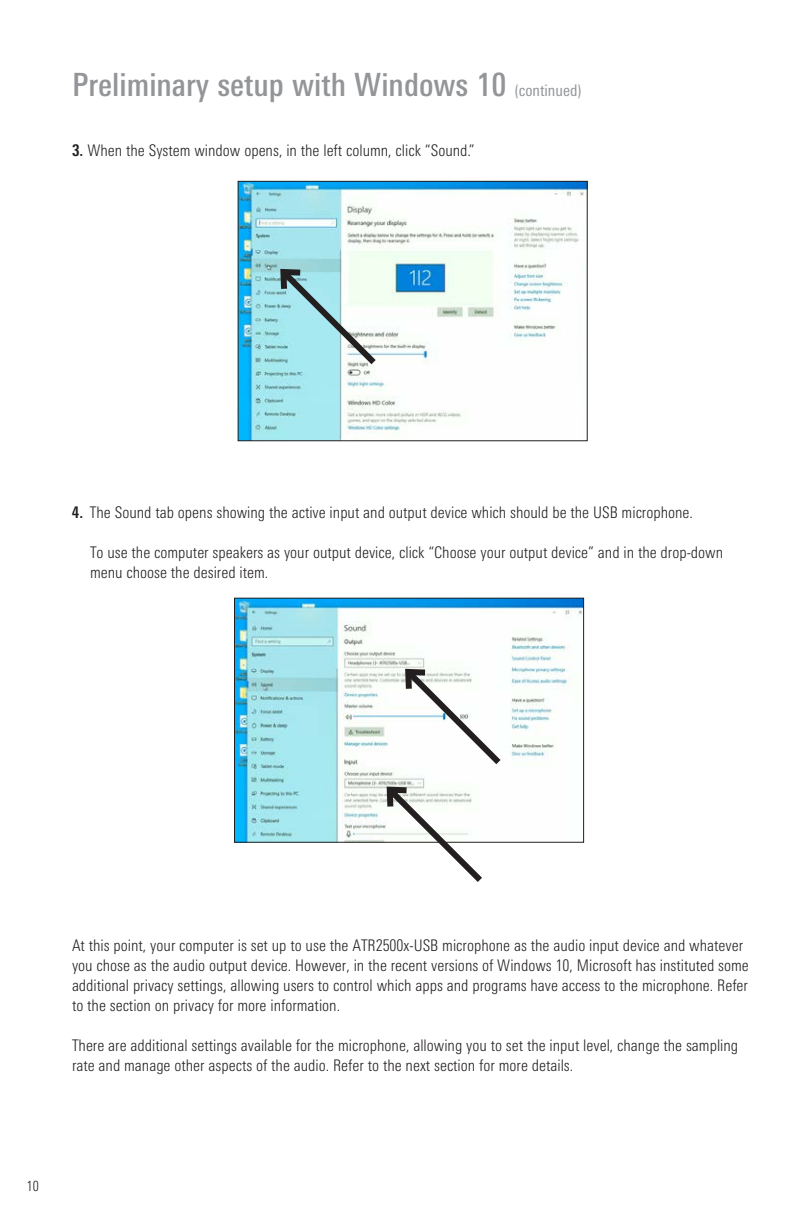
<style>
.page{position:relative;width:792px;height:1224px;background:#fff}
.page>*{position:absolute;margin:0;border:0;box-sizing:border-box;transform-origin:0 0}
.New_Heads{font:500 condensed 32px "Univers Next Pro";color:#939598}
.Introduction{font:300 condensed 16px/20px "Univers Next Pro";color:#231f20}
.t1{font:300 condensed 14px "Univers Next Pro";color:#231f20}
.s1{font-weight:400;font-size:16px}
.s2{font-weight:700}
</style>
<div class="page">
<img style="left:236px;top:600px;width:346px;height:241px">
<div style="left:234px;top:598px;width:350px;height:245px;border:1px solid #231f20"></div>
<svg style="left:381px;top:781px;width:107px;height:101px"></svg>
<svg style="left:400px;top:663px;width:107px;height:108px"></svg>
<img style="left:240px;top:183px;width:346px;height:256px">
<div style="left:238px;top:181px;width:350px;height:260px;border:1px solid #231f20"></div>
<svg style="left:275px;top:264px;width:107px;height:107px"></svg>
<p class="New_Heads" style="left:72px;top:66px;width:511px">Preliminary setup with Windows 10 <span class="s1">(continued)</span></p>
<p class="Introduction" style="left:72px;top:140px;width:404px"><span class="s2">3.</span> When the System window opens, in the left column, click “Sound.”</p>
<p class="Introduction" style="left:72px;top:502px;width:623px"><span class="s2">4.</span> The Sound tab opens showing the active input and output device which should be the USB microphone.</p>
<p class="Introduction" style="left:90px;top:542px;width:635px">To use the computer speakers as your output device, click “Choose your output device” and in the drop-down menu choose the desired item.</p>
<p class="Introduction" style="left:72px;top:935px;width:678px">At this point, your computer is set up to use the ATR2500x-USB microphone as the audio input device and whatever you chose as the audio output device. However, in the recent versions of Windows 10, Microsoft has instituted some additional privacy settings, allowing users to control which apps and programs have access to the microphone. Refer to the section on privacy for more information.</p>
<p class="Introduction" style="left:72px;top:1035px;width:668px">There are additional settings available for the microphone, allowing you to set the input level, change the sampling rate and manage other aspects of the audio. Refer to the next section for more details.</p>
<p class="t1" style="left:27px;top:1178px;width:14px">10</p>
</div>
